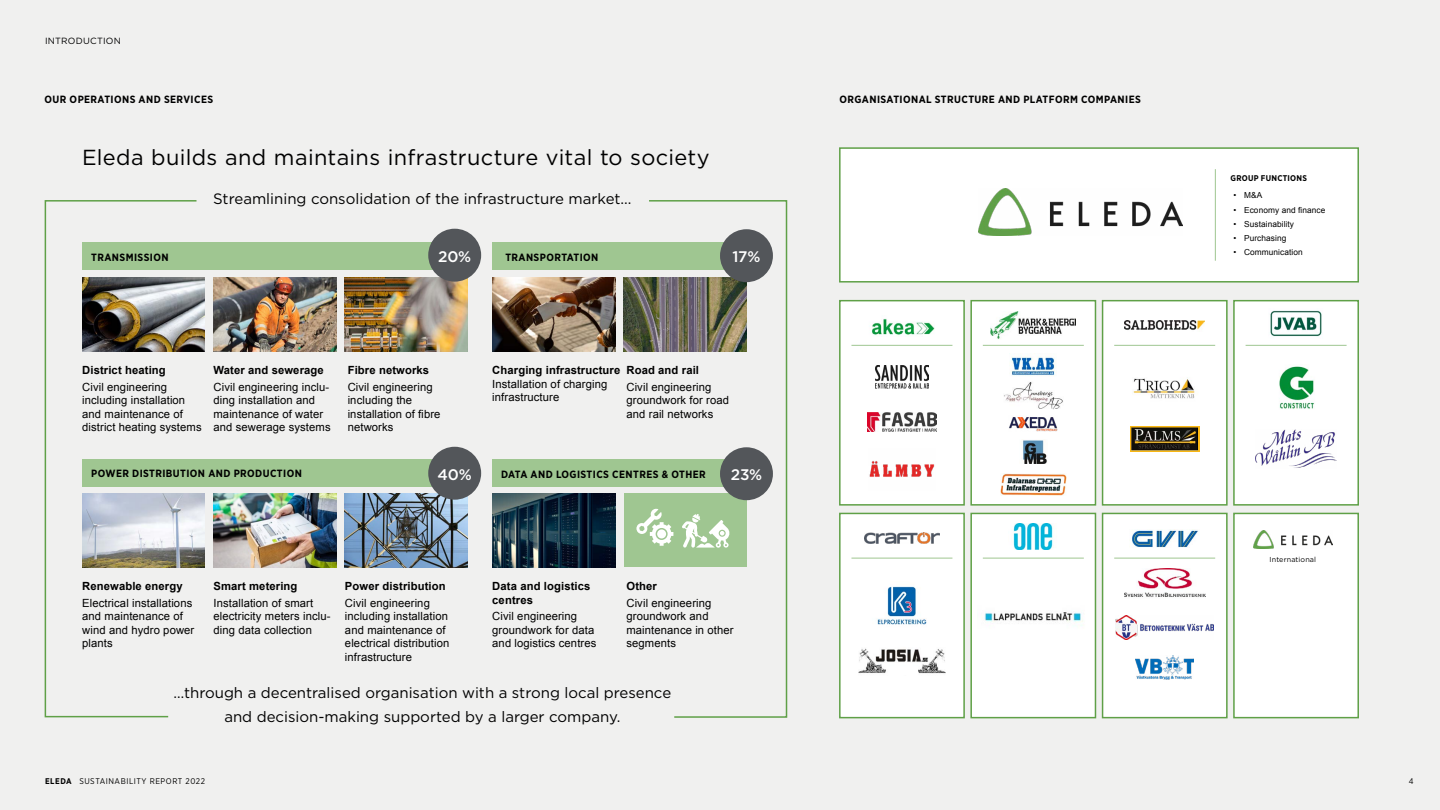
<style>
.page{position:relative;width:1440px;height:810px;background:#f0f0ef}
.page>*{position:absolute;margin:0;border:0;box-sizing:border-box;transform-origin:0 0}
.t1{font:21.75px "Gotham";letter-spacing:.015em;color:#000}
.t2{font:500 15.3px "Gotham";letter-spacing:-.015em;color:#fff}
.t3{font:15px/24px "Gotham";color:#000;text-align:center}
.t4{font:11.25px/13.5px "Arial";letter-spacing:.01em;color:#000}
.t5{font:700 11.25px/13.5px "Arial";letter-spacing:.01em;color:#000}
.t6{font:700 10.5px "Gotham Narrow";letter-spacing:.04em;color:#000}
.t7{font:9px "Gotham";letter-spacing:.03em;color:#000}
.t8{font:8.32px "Arial";letter-spacing:.01em;color:#000}
.t9{font:700 8.32px "Gotham Narrow";letter-spacing:.03em;color:#000}
.t10{font:8.25px "Gotham Narrow";letter-spacing:.065em;color:#000}
.t11{font:7.2px "Gotham";letter-spacing:.015em;color:#000}
.s1{font-weight:700}
</style>
<div class="page">
<div style="left:839px;top:147px;width:520px;height:136px;background:#fff;border:2px solid #5fa047"></div>
<img style="left:979px;top:188px;width:204px;height:47px">
<div style="left:839px;top:300px;width:126px;height:206px;background:#fff;border:2px solid #5fa047"></div>
<img style="left:871px;top:318px;width:64px;height:17px">
<img style="left:869px;top:461px;width:66px;height:16px">
<img style="left:867px;top:412px;width:70px;height:19px">
<img style="left:876px;top:365px;width:52px;height:24px">
<hr style="left:851px;top:345px;width:101px;height:1px;background:#9fc691">
<div style="left:970px;top:300px;width:126px;height:206px;background:#fff;border:2px solid #5fa047"></div>
<hr style="left:983px;top:345px;width:101px;height:1px;background:#9fc691">
<img style="left:1004px;top:382px;width:59px;height:28px">
<img style="left:1009px;top:417px;width:49px;height:14px">
<img style="left:1000px;top:474px;width:67px;height:21px">
<img style="left:1022px;top:440px;width:25px;height:24px">
<img style="left:991px;top:312px;width:85px;height:27px">
<img style="left:1011px;top:356px;width:45px;height:20px">
<div style="left:1102px;top:300px;width:126px;height:206px;background:#fff;border:2px solid #5fa047"></div>
<hr style="left:1114px;top:345px;width:101px;height:1px;background:#9fc691">
<img style="left:1125px;top:320px;width:80px;height:10px">
<img style="left:1133px;top:377px;width:62px;height:22px">
<div style="left:1233px;top:300px;width:126px;height:206px;background:#fff;border:2px solid #5fa047"></div>
<hr style="left:1246px;top:345px;width:101px;height:1px;background:#9fc691">
<img style="left:1270px;top:310px;width:52px;height:27px">
<img style="left:1279px;top:366px;width:36px;height:43px">
<img style="left:1255px;top:429px;width:82px;height:39px">
<div style="left:839px;top:513px;width:126px;height:205px;background:#fff;border:2px solid #5fa047"></div>
<hr style="left:851px;top:558px;width:101px;height:1px;background:#9fc691">
<img style="left:865px;top:533px;width:74px;height:10px">
<img style="left:858px;top:648px;width:88px;height:26px">
<img style="left:877px;top:586px;width:50px;height:39px">
<div style="left:970px;top:513px;width:126px;height:205px;background:#fff;border:2px solid #5fa047"></div>
<hr style="left:983px;top:558px;width:101px;height:1px;background:#9fc691">
<img style="left:984px;top:612px;width:99px;height:14px">
<img style="left:1013px;top:524px;width:40px;height:25px">
<div style="left:1233px;top:513px;width:126px;height:205px;background:#fff;border:2px solid #5fa047"></div>
<img style="left:1253px;top:530px;width:79px;height:18px">
<div style="left:1102px;top:513px;width:126px;height:205px;background:#fff;border:2px solid #5fa047"></div>
<hr style="left:1114px;top:558px;width:101px;height:1px;background:#9fc691">
<img style="left:1116px;top:616px;width:98px;height:23px">
<img style="left:1132px;top:530px;width:67px;height:18px">
<img style="left:1124px;top:568px;width:81px;height:29px">
<img style="left:1136px;top:655px;width:58px;height:25px">
<div style="left:82px;top:243px;width:386px;height:27px;background:#9fc691"></div>
<div style="left:492px;top:243px;width:254px;height:27px;background:#9fc691"></div>
<div style="left:82px;top:459px;width:386px;height:27px;background:#9fc691"></div>
<div style="left:492px;top:459px;width:254px;height:27px;background:#9fc691"></div>
<img style="left:198px;top:278px;width:7px;height:73px">
<img style="left:198px;top:494px;width:7px;height:73px">
<img style="left:214px;top:278px;width:122px;height:73px">
<img style="left:492px;top:494px;width:123px;height:73px">
<img style="left:492px;top:278px;width:123px;height:73px">
<img style="left:345px;top:278px;width:123px;height:73px">
<img style="left:345px;top:494px;width:123px;height:73px">
<div style="left:624px;top:494px;width:122px;height:73px;background:#9fc691"></div>
<img style="left:624px;top:278px;width:24px;height:73px">
<div style="left:428px;top:229px;width:53px;height:53px;background:#53565a;border-radius:50%"></div>
<div style="left:428px;top:447px;width:53px;height:53px;background:#53565a;border-radius:50%"></div>
<div style="left:1130px;top:426px;width:69px;height:26px;background:#fbb913"></div>
<img style="left:1131px;top:427px;width:67px;height:24px">
<hr style="left:1215px;top:169px;width:1px;height:92px;background:#9fc691">
<svg style="left:44px;top:200px;width:154px;height:518px"></svg>
<svg style="left:648px;top:200px;width:140px;height:518px"></svg>
<img style="left:214px;top:494px;width:122px;height:73px">
<svg style="left:682px;top:514px;width:48px;height:34px"></svg>
<svg style="left:636px;top:509px;width:37px;height:37px"></svg>
<div style="left:656px;top:528px;width:12px;height:12px;border:2px solid #9fc691;border-radius:50%"></div>
<p class="t7" style="left:45px;top:35px;width:78px">INTRODUCTION</p>
<p class="t6" style="left:45px;top:93px;width:170px">OUR OPERATIONS AND SERVICES</p>
<p class="t6" style="left:839px;top:93px;width:303px">ORGANISATIONAL STRUCTURE AND PLATFORM COMPANIES</p>
<h1 class="t1" style="left:82px;top:143px;width:629px">Eleda builds and maintains infrastructure vital to society</h1>
<h3 class="t3" style="left:213px;top:187px;width:420px">Streamlining consolidation of the infrastructure market...</h3>
<h2 class="t2" style="left:438px;top:246px;width:34px">20%</h2>
<h2 class="t2" style="left:733px;top:246px;width:29px">17%</h2>
<p class="t6" style="left:91px;top:250px;width:79px">TRANSMISSION</p>
<p class="t6" style="left:505px;top:250px;width:95px">TRANSPORTATION</p>
<p class="t5" style="left:82px;top:364px;width:85px">District heating</p>
<p class="t4" style="left:82px;top:380px;width:121px">Civil engineering including installation and maintenance of district heating systems</p>
<p class="t5" style="left:214px;top:364px;width:112px">Water and sewerage</p>
<p class="t4" style="left:214px;top:380px;width:119px">Civil engineering inclu&shy;ding installation and maintenance of water and sewerage systems</p>
<p class="t5" style="left:348px;top:364px;width:83px">Fibre networks</p>
<p class="t4" style="left:348px;top:380px;width:94px">Civil engineering including the installation of fibre networks</p>
<p class="t5" style="left:492px;top:364px;width:130px">Charging infrastructure</p>
<p class="t4" style="left:492px;top:377px;width:117px">Installation of charging infrastructure</p>
<p class="t5" style="left:626px;top:364px;width:74px">Road and rail</p>
<p class="t4" style="left:626px;top:380px;width:104px">Civil engineering groundwork for road and rail networks</p>
<h2 class="t2" style="left:438px;top:464px;width:36px">40%</h2>
<h2 class="t2" style="left:731px;top:464px;width:33px">23%</h2>
<p class="t6" style="left:91px;top:467px;width:212px">POWER DISTRIBUTION AND PRODUCTION</p>
<p class="t6" style="left:501px;top:468px;width:206px">DATA AND LOGISTICS CENTRES &amp; OTHER</p>
<p class="t5" style="left:82px;top:580px;width:102px">Renewable energy</p>
<p class="t4" style="left:82px;top:596px;width:114px">Electrical installations and maintenance of wind and hydro power plants</p>
<p class="t5" style="left:214px;top:580px;width:85px">Smart metering</p>
<p class="t4" style="left:214px;top:596px;width:119px">Installation of smart electricity meters inclu&shy;ding data collection</p>
<p class="t5" style="left:345px;top:580px;width:102px">Power distribution</p>
<p class="t4" style="left:345px;top:596px;width:106px">Civil engineering including installation and maintenance of electrical distribution infrastructure</p>
<p class="t5" style="left:492px;top:580px;width:100px">Data and logistics centres</p>
<p class="t4" style="left:492px;top:610px;width:106px">Civil engineering groundwork for data and logistics centres</p>
<p class="t5" style="left:626px;top:580px;width:32px">Other</p>
<p class="t4" style="left:626px;top:596px;width:109px">Civil engineering groundwork and maintenance in other segments</p>
<h3 class="t3" style="left:174px;top:681px;width:499px">…through a decentralised organisation with a strong local presence and decision-making supported by a larger company.</h3>
<p class="t9" style="left:1231px;top:173px;width:78px">GROUP FUNCTIONS</p>
<p class="t8" style="left:1233px;top:190px;width:30px">• M&amp;A</p>
<p class="t8" style="left:1233px;top:204px;width:93px">• Economy and finance</p>
<p class="t8" style="left:1233px;top:218px;width:62px">• Sustainability</p>
<p class="t8" style="left:1233px;top:233px;width:54px">• Purchasing</p>
<p class="t8" style="left:1233px;top:247px;width:71px">• Communication</p>
<p class="t11" style="left:1270px;top:555px;width:48px">International</p>
<p class="t10" style="left:45px;top:776px;width:162px"><span class="s1">ELEDA</span> SUSTAINABILITY REPORT 2022</p>
<p class="t10" style="left:1409px;top:776px;width:6px">4</p>
</div>
